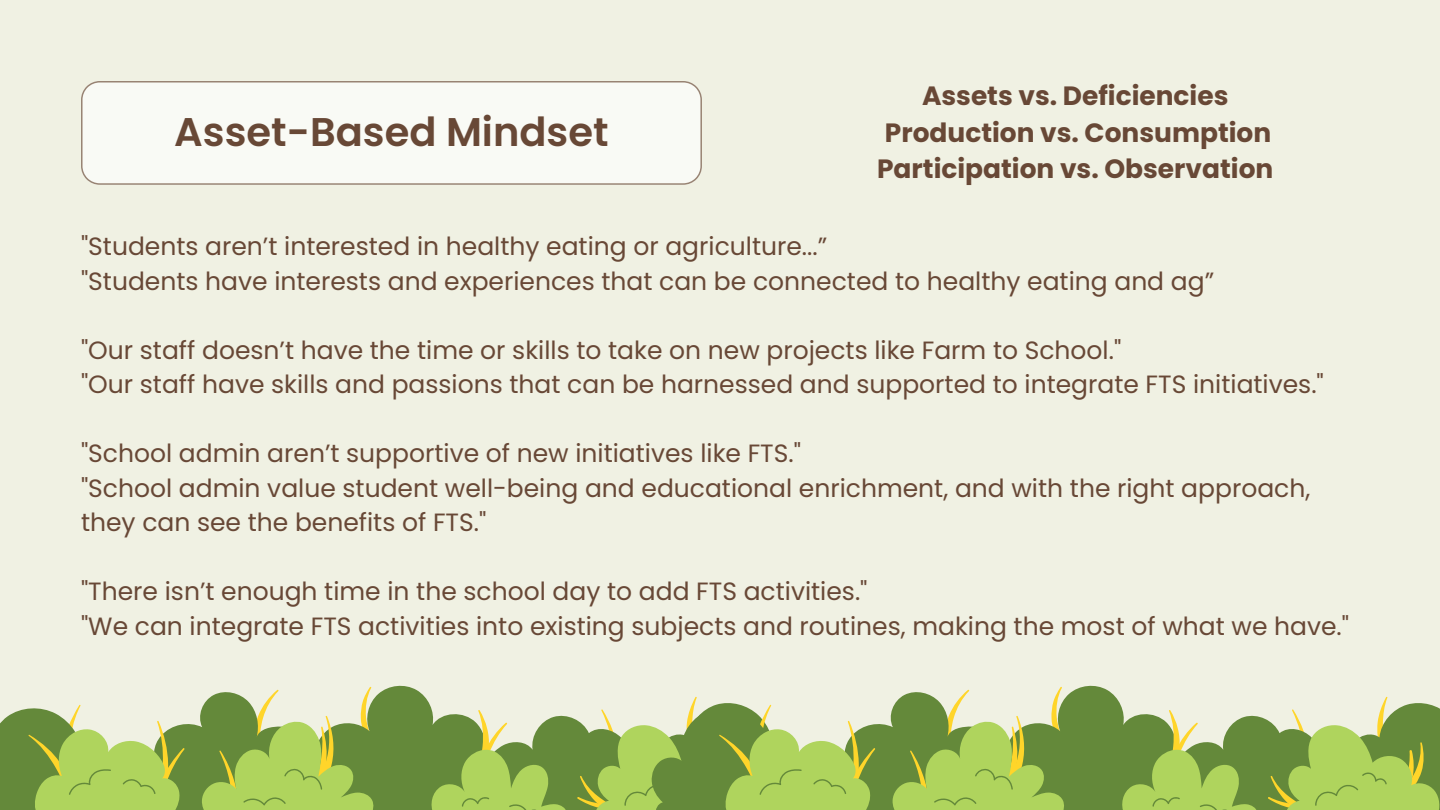
<style>
.page{position:relative;width:1440px;height:810px;background:#f0f1e3}
.page>*{position:absolute;margin:0;border:0;box-sizing:border-box;transform-origin:0 0}
.t1{font:600 40px "Poppins";color:#684836}
.t2{font:700 26.5px/36.4px "Poppins";color:#684836;text-align:center}
.t3{font:25px/34.5px "Poppins";color:#684836}
</style>
<div class="page">
<svg style="left:0;top:686px;width:1440px;height:124px"></svg>
<div style="left:81px;top:81px;width:621px;height:104px;background:#f9faf5"></div>
<h1 class="t1" style="left:174px;top:104px;width:436px">Asset-Based Mindset</h1>
<h2 class="t2" style="left:877px;top:78px;width:398px">Assets vs. Deficiencies<br>Production vs. Consumption<br>Participation vs. Observation</h2>
<p class="t3" style="left:81px;top:229px;width:748px">"Students aren’t interested in healthy eating or agriculture...”</p>
<p class="t3" style="left:81px;top:264px;width:1135px">"Students have interests and experiences that can be connected to healthy eating and ag”</p>
<p class="t3" style="left:81px;top:333px;width:1042px">"Our staff doesn’t have the time or skills to take on new projects like Farm to School."</p>
<p class="t3" style="left:81px;top:367px;width:1244px">"Our staff have skills and passions that can be harnessed and supported to integrate FTS initiatives."</p>
<p class="t3" style="left:81px;top:436px;width:722px">"School admin aren’t supportive of new initiatives like FTS."</p>
<p class="t3" style="left:81px;top:471px;width:1231px">"School admin value student well-being and educational enrichment, and with the right approach, they can see the benefits of FTS."</p>
<p class="t3" style="left:81px;top:574px;width:788px">"There isn’t enough time in the school day to add FTS activities."</p>
<p class="t3" style="left:81px;top:609px;width:1270px">"We can integrate FTS activities into existing subjects and routines, making the most of what we have."</p>
</div>
